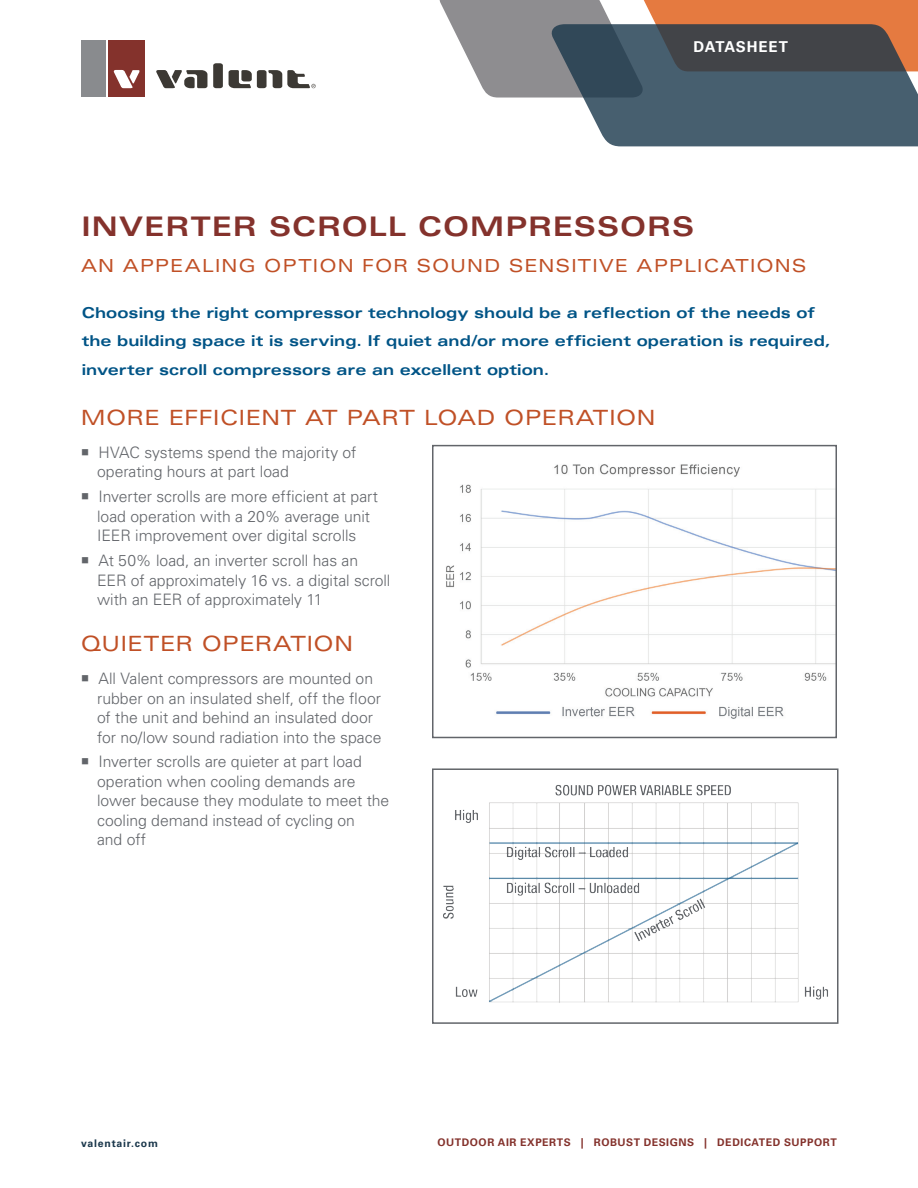
<style>
.page{position:relative;width:918px;height:1188px;background:#fff}
.page>*{position:absolute;margin:0;border:0;box-sizing:border-box;transform-origin:0 0}
.t1{font:700 expanded 27px "Univers LT Std";letter-spacing:.035em;color:#84322c}
.t2{font:expanded 21px "Univers LT Std";letter-spacing:.025em;color:#c05026}
.t3{font:expanded 18px "Univers LT Std";letter-spacing:.06em;color:#c05026}
.t4{font:300 15.75px/19.5px "Univers LT Std";letter-spacing:-.005em;color:#62656a}
.t5{font:700 expanded 15px/28.5px "Univers LT Std";letter-spacing:.005em;color:#015486}
.t6{font:700 15px "Univers LT Std";letter-spacing:.055em;color:#fff}
.t7{font:700 10.5px "Univers LT Std";letter-spacing:.05em;color:#84322c}
.t8{font:700 10.5px "Univers LT Std";letter-spacing:.075em;color:#1a374b}
</style>
<div class="page">
<div style="left:109px;top:40px;width:36px;height:57px;background:#84322c"></div>
<div style="left:81px;top:40px;width:25px;height:57px;background:#898b8e"></div>
<svg style="left:113px;top:70px;width:27px;height:18px"></svg>
<svg style="left:156px;top:63px;width:160px;height:25px"></svg>
<svg style="left:439px;top:0;width:479px;height:98px"></svg>
<svg style="left:550px;top:24px;width:368px;height:122px;background:#53606a"></svg>
<img style="left:446px;top:464px;width:388px;height:255px">
<div style="left:432px;top:445px;width:405px;height:293px;border:2px solid #62656a"></div>
<img style="left:443px;top:785px;width:385px;height:218px">
<div style="left:432px;top:768px;width:407px;height:256px;border:2px solid #62656a"></div>
<p class="t6" style="left:694px;top:38px;width:96px">DATASHEET</p>
<h1 class="t1" style="left:81px;top:211px;width:615px">INVERTER SCROLL COMPRESSORS</h1>
<p class="t3" style="left:81px;top:255px;width:727px">AN APPEALING OPTION FOR SOUND SENSITIVE APPLICATIONS</p>
<p class="t5" style="left:82px;top:298px;width:750px">Choosing the right compressor technology should be a reflection of the needs of the building space it is serving. If quiet and/or more efficient operation is required, inverter scroll compressors are an excellent option.</p>
<h2 class="t2" style="left:81px;top:405px;width:576px">MORE EFFICIENT AT PART LOAD OPERATION</h2>
<p class="t4" style="left:97px;top:442px;width:261px;text-indent:-16px">○ HVAC systems spend the majority of operating hours at part load</p>
<p class="t4" style="left:81px;top:487px;width:299px;text-align:center">○ Inverter scrolls are more efficient at part load operation with a 20% average unit<br>IEER improvement over digital scrolls</p>
<p class="t4" style="left:97px;top:551px;width:295px;text-indent:-16px">○ At 50% load, an inverter scroll has an<br>EER of approximately 16 vs. a digital scroll with an EER of approximately 11</p>
<h2 class="t2" style="left:81px;top:631px;width:274px">QUIETER OPERATION</h2>
<p class="t4" style="left:97px;top:669px;width:286px;text-indent:-16px">○ All Valent compressors are mounted on rubber on an insulated shelf, off the floor of the unit and behind an insulated door for no/low sound radiation into the space</p>
<p class="t4" style="left:97px;top:752px;width:294px;text-indent:-16px">○ Inverter scrolls are quieter at part load operation when cooling demands are lower because they modulate to meet the cooling demand instead of cycling on<br>and off</p>
<p class="t8" style="left:81px;top:1137px;width:79px">valentair.com</p>
<p class="t7" style="left:437px;top:1137px;width:401px">OUTDOOR AIR EXPERTS | ROBUST DESIGNS | DEDICATED SUPPORT</p>
</div>
